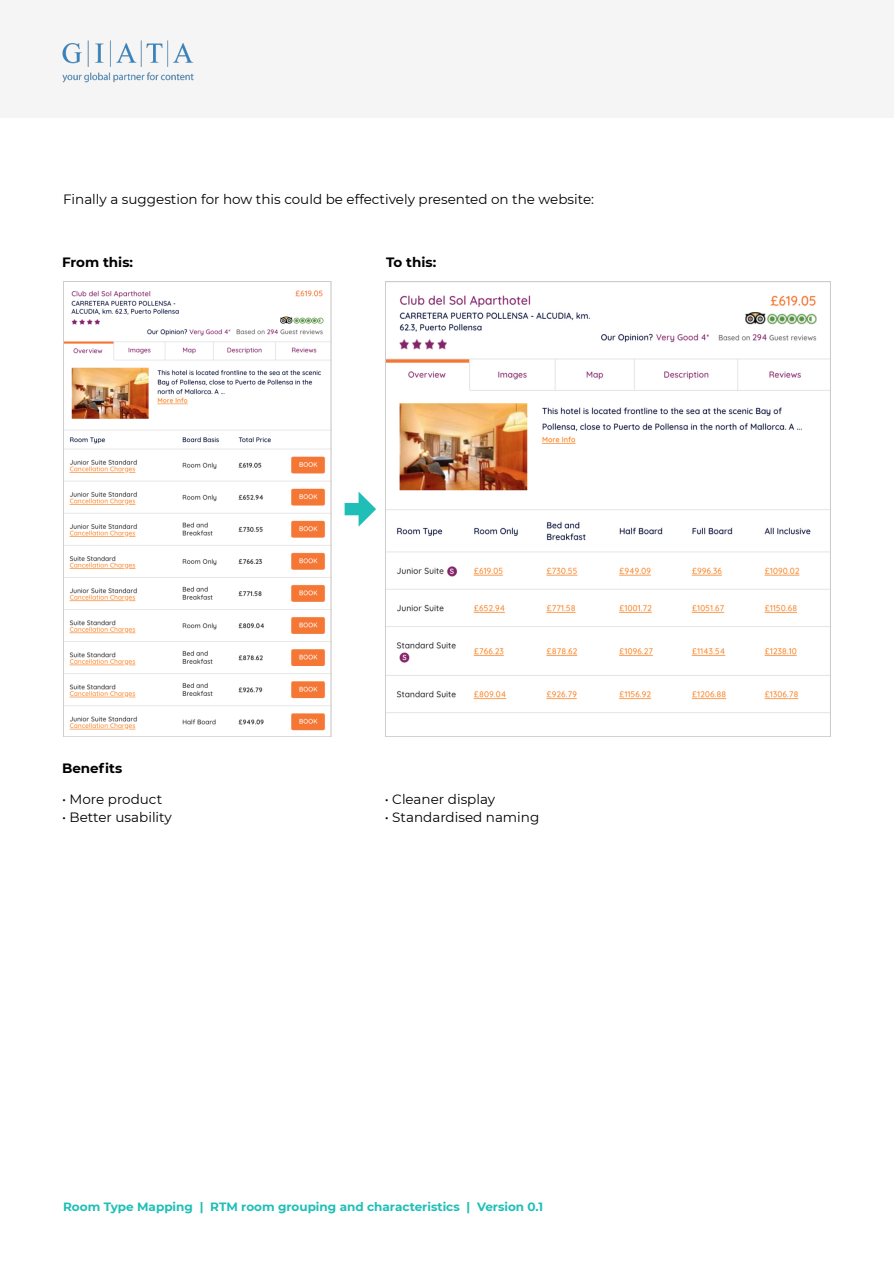
<style>
.page{position:relative;width:894px;height:1263px;background:#fff}
.page>*{position:absolute;margin:0;border:0;box-sizing:border-box;transform-origin:0 0}
.t1{font:13.5px "Montserrat";color:#000}
.t2{font:700 13.5px "Montserrat";color:#000}
.t3{font:700 12px "Montserrat";color:#1fbfb7}
</style>
<div class="page">
<div style="left:0;top:0;width:893px;height:118px;background:#f5f5f5"></div>
<img style="left:62px;top:40px;width:132px;height:43px">
<img style="left:65px;top:290px;width:264px;height:441px">
<div style="left:63px;top:281px;width:268px;height:456px;border:1px solid #ccc"></div>
<img style="left:388px;top:295px;width:439px;height:418px">
<div style="left:385px;top:281px;width:445px;height:456px;border:2px solid #ccc"></div>
<svg style="left:344px;top:492px;width:32px;height:35px"></svg>
<p class="t1" style="left:63px;top:191px;width:532px">Finally a suggestion for how this could be effectively presented on the website:</p>
<p class="t2" style="left:62px;top:254px;width:72px">From this:</p>
<p class="t2" style="left:62px;top:760px;width:62px">Benefits</p>
<p class="t1" style="left:62px;top:791px;width:102px">• More product</p>
<p class="t1" style="left:62px;top:809px;width:111px">• Better usability</p>
<p class="t2" style="left:386px;top:254px;width:52px">To this:</p>
<p class="t1" style="left:385px;top:791px;width:112px">• Cleaner display</p>
<p class="t1" style="left:385px;top:809px;width:156px">• Standardised naming</p>
<p class="t3" style="left:63px;top:1199px;width:481px">Room Type Mapping | RTM room grouping and characteristics | Version 0.1</p>
</div>
